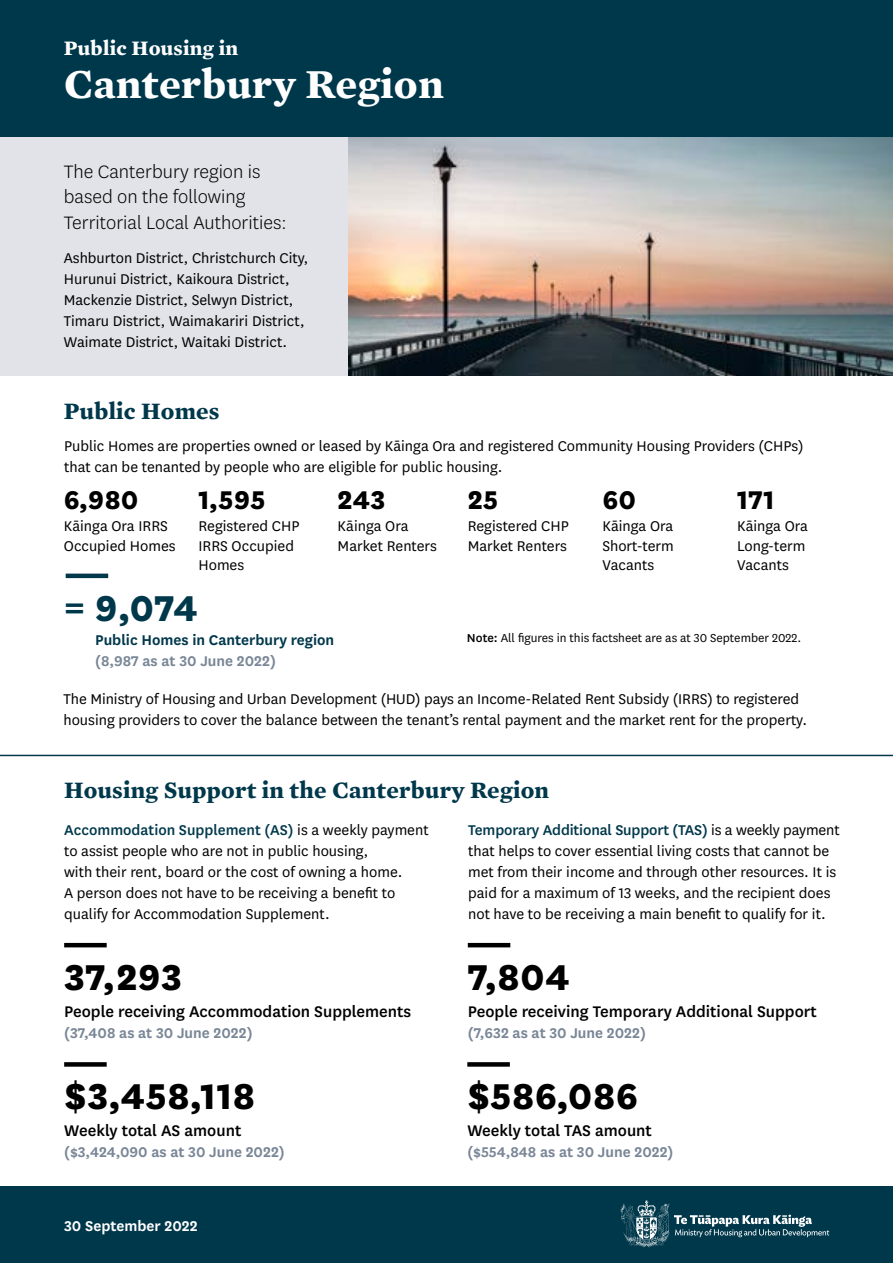
<style>
.page{position:relative;width:893px;height:1263px;background:#fff}
.page>*{position:absolute;margin:0;border:0;box-sizing:border-box;transform-origin:0 0}
.t1{font:800 42px "National";letter-spacing:.01em;color:#000}
.t2{font:700 42px "Mercury Text G1";letter-spacing:.01em;color:#fff}
.t3{font:800 42px "National";color:#00384b}
.t4{font:800 30px "National";letter-spacing:.01em;color:#000}
.t5{font:700 24px "Mercury Text G1";letter-spacing:.01em;color:#00384b}
.t6{font:300 21px/25.5px "National";color:#000}
.t7{font:700 21px "Mercury Text G1";letter-spacing:.01em;color:#fff}
.t8{font:500 18px "National";color:#000}
.t9{font:16.5px/21px "National";color:#000}
.t10{font:600 16.5px "National";color:#798696}
.t11{font:600 16.5px "National";color:#00384b}
.t12{font:600 16.5px "National";color:#fff}
.t13{font:13.5px "National";color:#000}
.s1{font-weight:500}
.s2{font-weight:500;color:#00384b}
</style>
<div class="page">
<div style="left:0;top:112px;width:349px;height:264px;background:#e2e3e8"></div>
<img style="left:349px;top:136px;width:544px;height:240px">
<div style="left:0;top:0;width:893px;height:136px;background:#00384b"></div>
<hr style="left:0;top:755px;width:893px;height:1px;background:#00384b">
<div style="left:0;top:1186px;width:893px;height:77px;background:#00384b"></div>
<hr style="left:64px;top:943px;width:43px;height:4px;background:#000">
<div style="left:64px;top:1062px;width:43px;height:5px;background:#000"></div>
<hr style="left:468px;top:943px;width:42px;height:4px;background:#000">
<div style="left:467px;top:1062px;width:43px;height:5px;background:#000"></div>
<hr style="left:66px;top:574px;width:42px;height:4px;background:#00384b">
<svg style="left:621px;top:1200px;width:208px;height:47px"></svg>
<p class="t7" style="left:64px;top:35px;width:176px">Public Housing in</p>
<h1 class="t2" style="left:64px;top:58px;width:381px">Canterbury Region</h1>
<p class="t6" style="left:64px;top:158px;width:224px">The Canterbury region is based on the following<br>Territorial Local Authorities:</p>
<p class="t9" style="left:64px;top:246px;width:246px">Ashburton District, Christchurch City, Hurunui District, Kaikoura District, Mackenzie District, Selwyn District, Timaru District, Waimakariri District, Waimate District, Waitaki District.</p>
<h3 class="t5" style="left:64px;top:396px;width:157px">Public Homes</h3>
<p class="t9" style="left:64px;top:434px;width:741px">Public Homes are properties owned or leased by Kāinga Ora and registered Community Housing Providers (CHPs) that can be tenanted by people who are eligible for public housing.</p>
<h2 class="t4" style="left:64px;top:478px;width:76px">6,980</h2>
<p class="t9" style="left:64px;top:516px;width:113px;line-height:19.5px">Kāinga Ora IRRS<br>Occupied Homes</p>
<h2 class="t4" style="left:198px;top:478px;width:69px">1,595</h2>
<p class="t9" style="left:198px;top:516px;width:102px;line-height:19.5px">Registered CHP<br>IRRS Occupied<br>Homes</p>
<h2 class="t4" style="left:338px;top:478px;width:49px">243</h2>
<p class="t9" style="left:338px;top:516px;width:101px;line-height:19.5px">Kāinga Ora<br>Market Renters</p>
<h1 class="t3" style="left:64px;top:577px;width:135px">= 9,074</h1>
<p class="t11" style="left:95px;top:628px;width:241px">Public Homes in Canterbury region</p>
<p class="t10" style="left:95px;top:649px;width:182px">(8,987 as at 30 June 2022)</p>
<h2 class="t4" style="left:468px;top:478px;width:32px">25</h2>
<p class="t9" style="left:468px;top:516px;width:102px;line-height:19.5px">Registered CHP<br>Market Renters</p>
<h2 class="t4" style="left:602px;top:478px;width:35px">60</h2>
<p class="t9" style="left:602px;top:516px;width:73px;line-height:19.5px;text-align:justify">Kāinga Ora Short-term Vacants</p>
<h2 class="t4" style="left:737px;top:478px;width:39px">171</h2>
<p class="t9" style="left:737px;top:516px;width:72px;line-height:19.5px">Kāinga Ora<br>Long-term<br>Vacants</p>
<p class="t13" style="left:467px;top:629px;width:336px"><span class="s1">Note:</span> All figures in this factsheet are as at 30 September 2022.</p>
<p class="t9" style="left:63px;top:688px;width:745px">The Ministry of Housing and Urban Development (HUD) pays an Income-Related Rent Subsidy (IRRS) to registered housing providers to cover the balance between the tenant’s rental payment and the market rent for the property.</p>
<h3 class="t5" style="left:64px;top:775px;width:486px">Housing Support in the Canterbury Region</h3>
<p class="t9" style="left:64px;top:818px;width:366px"><span class="s2">Accommodation Supplement (AS)</span> is a weekly payment to assist people who are not in public housing,<br>with their rent, board or the cost of owning a home.<br>A person does not have to be receiving a benefit to qualify for Accommodation Supplement.</p>
<p class="t9" style="left:468px;top:818px;width:373px"><span class="s2">Temporary Additional Support (TAS)</span> is a weekly payment that helps to cover essential living costs that cannot be met from their income and through other resources. It is paid for a maximum of 13 weeks, and the recipient does not have to be receiving a main benefit to qualify for it.</p>
<h1 class="t1" style="left:64px;top:946px;width:119px">37,293</h1>
<p class="t8" style="left:64px;top:999px;width:349px">People receiving Accommodation Supplements</p>
<p class="t10" style="left:64px;top:1021px;width:190px">(37,408 as at 30 June 2022)</p>
<h1 class="t1" style="left:64px;top:1066px;width:193px">$3,458,118</h1>
<p class="t8" style="left:64px;top:1118px;width:179px">Weekly total AS amount</p>
<p class="t10" style="left:64px;top:1140px;width:222px">($3,424,090 as at 30 June 2022)</p>
<p class="t12" style="left:64px;top:1214px;width:135px">30 September 2022</p>
<h1 class="t1" style="left:468px;top:946px;width:104px">7,804</h1>
<p class="t8" style="left:468px;top:999px;width:350px">People receiving Temporary Additional Support</p>
<p class="t10" style="left:468px;top:1021px;width:180px">(7,632 as at 30 June 2022)</p>
<h1 class="t1" style="left:467px;top:1066px;width:172px">$586,086</h1>
<p class="t8" style="left:467px;top:1118px;width:186px">Weekly total TAS amount</p>
<p class="t10" style="left:467px;top:1140px;width:208px">($554,848 as at 30 June 2022)</p>
</div>
